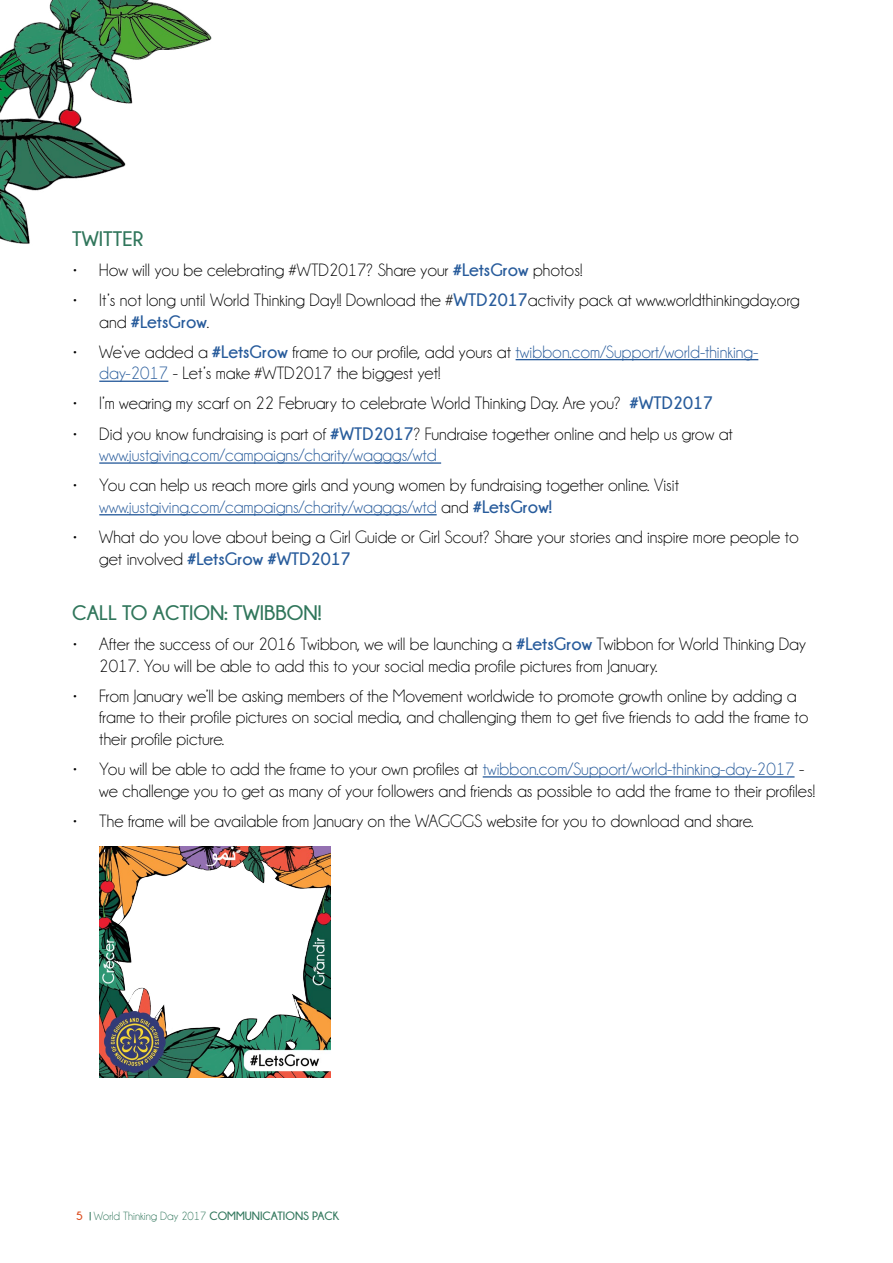
<style>
.page{position:relative;width:893px;height:1263px;background:#fff}
.page>*{position:absolute;margin:0;border:0;box-sizing:border-box;transform-origin:0 0}
.t1{font:700 21px "Champagne&Limousines";color:#30765b}
.t2{font:18px/21.6px "Champagne&Limousines";color:#000}
.t3{font:12px "Champagne&Limousines";color:#30765b}
.s1{font-weight:700;color:#275b9b}
.s2{color:#275b9b}
.s3{font-weight:700;color:#dc4b1c}
.s4{font-weight:700}
</style>
<div class="page">
<hr style="left:516px;top:359px;width:242px;height:1px;background:#275b9b">
<hr style="left:99px;top:381px;width:69px;height:1px;background:#275b9b">
<hr style="left:99px;top:462px;width:342px;height:2px;background:#275b9b">
<hr style="left:99px;top:514px;width:338px;height:1px;background:#275b9b">
<hr style="left:483px;top:776px;width:311px;height:1px;background:#275b9b">
<img style="left:99px;top:846px;width:232px;height:231px">
<img style="left:0;top:0;width:212px;height:244px">
<p class="t1" style="left:72px;top:227px;width:73px">TWITTER</p>
<p class="t2" style="left:72px;top:259px;width:512px">• How will you be celebrating #WTD2017? Share your <span class="s1">#LetsGrow</span> photos!</p>
<p class="t2" style="left:99px;top:289px;width:702px;text-indent:-27px">• It’s not long until World Thinking Day!! Download the #<span class="s1">WTD2017</span>activity pack at www.worldthinkingday.org and <span class="s1">#LetsGrow</span>.</p>
<p class="t2" style="left:99px;top:341px;width:660px;text-indent:-27px">• We’ve added a <span class="s1">#LetsGrow</span> frame to our profile, add yours at <span class="s2">twibbon.com/Support/world-thinking&shy;day-2017</span> - Let’s make #WTD2017 the biggest yet!</p>
<p class="t2" style="left:72px;top:393px;width:642px">• I’m wearing my scarf on 22 February to celebrate World Thinking Day. Are you? <span class="s1">#WTD2017</span></p>
<p class="t2" style="left:99px;top:423px;width:635px;text-indent:-27px">• Did you know fundraising is part of <span class="s1">#WTD2017</span>? Fundraise together online and help us grow at <span class="s2">www.justgiving.com/campaigns/charity/wagggs/wtd</span></p>
<p class="t2" style="left:99px;top:475px;width:581px;text-indent:-27px">• You can help us reach more girls and young women by fundraising together online. Visit <span class="s2">www.justgiving.com/campaigns/charity/wagggs/wtd</span> and <span class="s1">#LetsGrow!</span></p>
<p class="t2" style="left:99px;top:526px;width:701px;text-indent:-27px">• What do you love about being a Girl Guide or Girl Scout? Share your stories and inspire more people to get involved <span class="s1">#LetsGrow #WTD2017</span></p>
<p class="t1" style="left:72px;top:601px;width:251px">CALL TO ACTION: TWIBBON!</p>
<p class="t2" style="left:99px;top:633px;width:708px;text-indent:-27px">• After the success of our 2016 Twibbon, we will be launching a <span class="s1">#LetsGrow</span> Twibbon for World Thinking Day<br>2017. You will be able to add this to your social media profile pictures from January.</p>
<p class="t2" style="left:99px;top:685px;width:711px;text-indent:-27px">• From January we’ll be asking members of the Movement worldwide to promote growth online by adding a frame to their profile pictures on social media, and challenging them to get five friends to add the frame to their profile picture.</p>
<p class="t2" style="left:99px;top:758px;width:717px;text-indent:-27px">• You will be able to add the frame to your own profiles at <span class="s2">twibbon.com/Support/world-thinking-day-2017</span> - we challenge you to get as many of your followers and friends as possible to add the frame to their profiles!</p>
<p class="t2" style="left:72px;top:810px;width:683px">• The frame will be available from January on the WAGGGS website for you to download and share.</p>
<p class="t3" style="left:76px;top:1210px;width:265px"><span class="s3">5</span> World Thinking Day 2017 <span class="s4">COMMUNICATIONS PACK</span></p>
</div>
